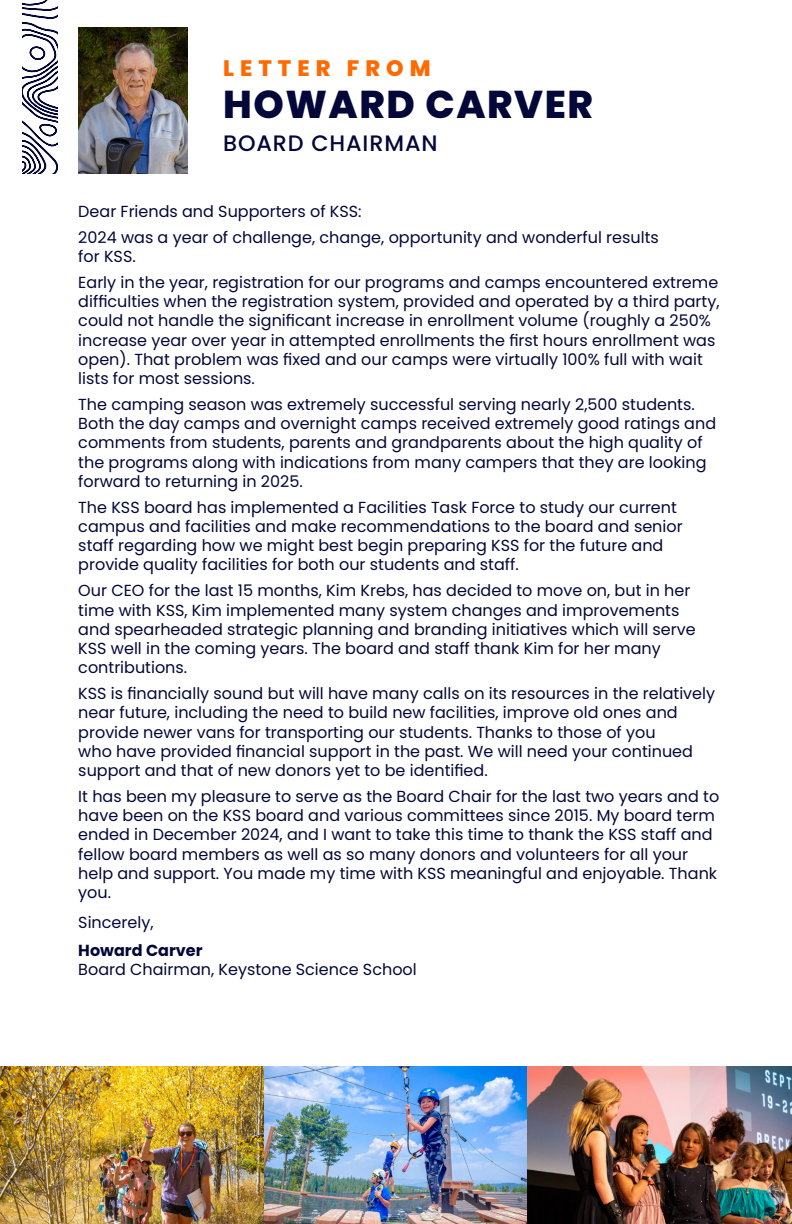
<style>
.page{position:relative;width:792px;height:1224px;background:#fff}
.page>*{position:absolute;margin:0;border:0;box-sizing:border-box;transform-origin:0 0}
.t1{font:800 38.8px "Poppins";letter-spacing:.04em;color:#030838}
.t2{font:500 22.4px "Poppins";letter-spacing:.04em;color:#030838}
.t3{font:800 22.4px "Poppins";letter-spacing:.27em;color:#ff6900}
.t4{font:16px/19.2px "Poppins";color:#030838}
.t5{font:700 16px "Poppins";color:#030838}
</style>
<div class="page">
<img style="left:0;top:1066px;width:264px;height:158px">
<img style="left:264px;top:1066px;width:264px;height:158px">
<img style="left:528px;top:1066px;width:264px;height:158px">
<svg style="left:22px;top:0;width:35px;height:173px"></svg>
<img style="left:78px;top:27px;width:110px;height:146px">
<h2 class="t3" style="left:223px;top:55px;width:209px">LETTER FROM</h2>
<h1 class="t1" style="left:223px;top:82px;width:371px">HOWARD CARVER</h1>
<h2 class="t2" style="left:223px;top:130px;width:216px">BOARD CHAIRMAN</h2>
<p class="t4" style="left:78px;top:198px;width:582px;line-height:26px">Dear Friends and Supporters of KSS:<br>2024 was a year of challenge, change, opportunity and wonderful results</p>
<p class="t4" style="left:78px;top:243px;width:641px;line-height:26px">for KSS.<br>Early in the year, registration for our programs and camps encountered extreme</p>
<p class="t4" style="left:78px;top:292px;width:643px">difficulties when the registration system, provided and operated by a third party, could not handle the significant increase in enrollment volume (roughly a 250% increase year over year in attempted enrollments the first hours enrollment was open). That problem was fixed and our camps were virtually 100% full with wait lists for most sessions.</p>
<p class="t4" style="left:78px;top:395px;width:639px">The camping season was extremely successful serving nearly 2,500 students.<br>Both the day camps and overnight camps received extremely good ratings and comments from students, parents and grandparents about the high quality of the programs along with indications from many campers that they are looking forward to returning in 2025.</p>
<p class="t4" style="left:78px;top:498px;width:606px">The KSS board has implemented a Facilities Task Force to study our current campus and facilities and make recommendations to the board and senior staff regarding how we might best begin preparing KSS for the future and provide quality facilities for both our students and staff.</p>
<p class="t4" style="left:78px;top:581px;width:619px">Our CEO for the last 15 months, Kim Krebs, has decided to move on, but in her time with KSS, Kim implemented many system changes and improvements and spearheaded strategic planning and branding initiatives which will serve KSS well in the coming years. The board and staff thank Kim for her many contributions.</p>
<p class="t4" style="left:78px;top:684px;width:638px">KSS is financially sound but will have many calls on its resources in the relatively near future, including the need to build new facilities, improve old ones and provide newer vans for transporting our students. Thanks to those of you<br>who have provided financial support in the past. We will need your continued support and that of new donors yet to be identified.</p>
<p class="t4" style="left:78px;top:787px;width:643px">It has been my pleasure to serve as the Board Chair for the last two years and to have been on the KSS board and various committees since 2015. My board term ended in December 2024, and I want to take this time to thank the KSS staff and fellow board members as well as so many donors and volunteers for all your help and support. You made my time with KSS meaningful and enjoyable. Thank you.</p>
<p class="t4" style="left:78px;top:913px;width:77px">Sincerely,</p>
<p class="t5" style="left:78px;top:941px;width:126px">Howard Carver</p>
<p class="t4" style="left:78px;top:960px;width:340px">Board Chairman, Keystone Science School</p>
</div>
